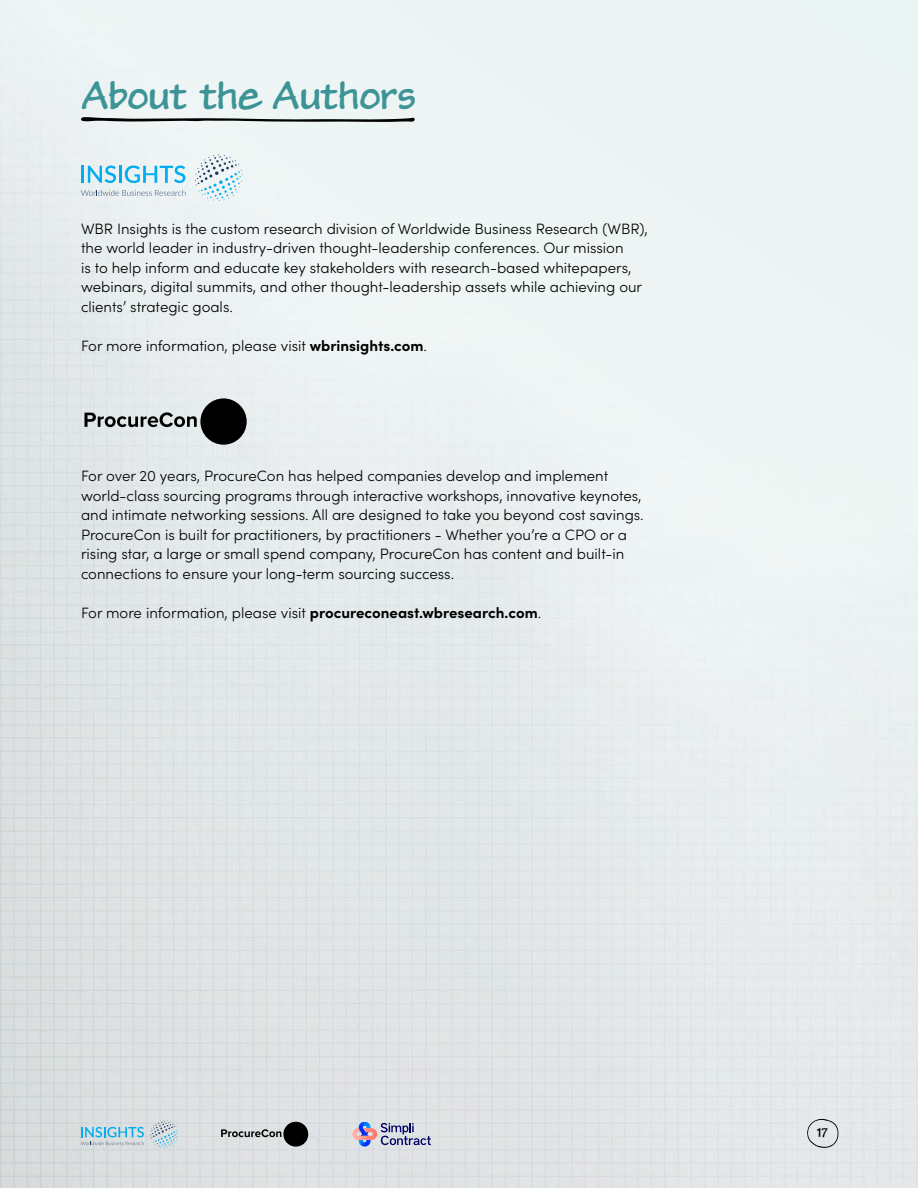
<style>
.page{position:relative;width:918px;height:1188px;background:#fff}
.page>*{position:absolute;margin:0;border:0;box-sizing:border-box;transform-origin:0 0}
.t1{font:37.5px "P22 Kaz Pro";color:#3d9496}
.t2{font:300 15px/19.5px "Sofia Pro";color:#000}
.t3{font:12px "P22 Kaz Pro";color:#000}
.s1{font-weight:700}
</style>
<div class="page">
<img style="left:0;top:0;width:918px;height:1188px">
<svg style="left:807px;top:1119px;width:31px;height:29px"></svg>
<svg style="left:221px;top:1129px;width:60px;height:8px"></svg>
<div style="left:283px;top:1122px;width:25px;height:25px;background:#000;border-radius:50%"></div>
<svg style="left:150px;top:1120px;width:29px;height:29px"></svg>
<svg style="left:81px;top:1127px;width:63px;height:18px"></svg>
<svg style="left:352px;top:1121px;width:79px;height:26px;background:#b0afca"></svg>
<svg style="left:81px;top:190px;width:104px;height:6px"></svg>
<svg style="left:195px;top:154px;width:48px;height:47px"></svg>
<hr style="left:81px;top:166px;width:3px;height:17px;background:#00aeef">
<svg style="left:88px;top:166px;width:28px;height:17px"></svg>
<hr style="left:119px;top:166px;width:3px;height:17px;background:#00aeef">
<svg style="left:125px;top:166px;width:60px;height:17px"></svg>
<svg style="left:84px;top:412px;width:113px;height:15px;background:#8d9192"></svg>
<div style="left:200px;top:398px;width:47px;height:47px;background:#000;border-radius:50%"></div>
<svg style="left:80px;top:117px;width:335px;height:5px;background:#737676"></svg>
<h1 class="t1" style="left:81px;top:69px;width:336px">About the Authors</h1>
<p class="t2" style="left:81px;top:218px;width:568px">WBR Insights is the custom research division of Worldwide Business Research (WBR), the world leader in industry-driven thought-leadership conferences. Our mission<br>is to help inform and educate key stakeholders with research-based whitepapers, webinars, digital summits, and other thought-leadership assets while achieving our clients’ strategic goals.</p>
<p class="t2" style="left:81px;top:335px;width:348px">For more information, please visit <span class="s1">wbrinsights.com</span>.</p>
<p class="t2" style="left:81px;top:466px;width:564px">For over 20 years, ProcureCon has helped companies develop and implement world-class sourcing programs through interactive workshops, innovative keynotes, and intimate networking sessions. All are designed to take you beyond cost savings.<br>ProcureCon is built for practitioners, by practitioners - Whether you’re a CPO or a rising star, a large or small spend company, ProcureCon has content and built-in connections to ensure your long-term sourcing success.</p>
<p class="t2" style="left:81px;top:602px;width:462px">For more information, please visit <span class="s1">procureconeast.wbresearch.com</span>.</p>
<p class="t3" style="left:817px;top:1124px;width:12px">17</p>
</div>
